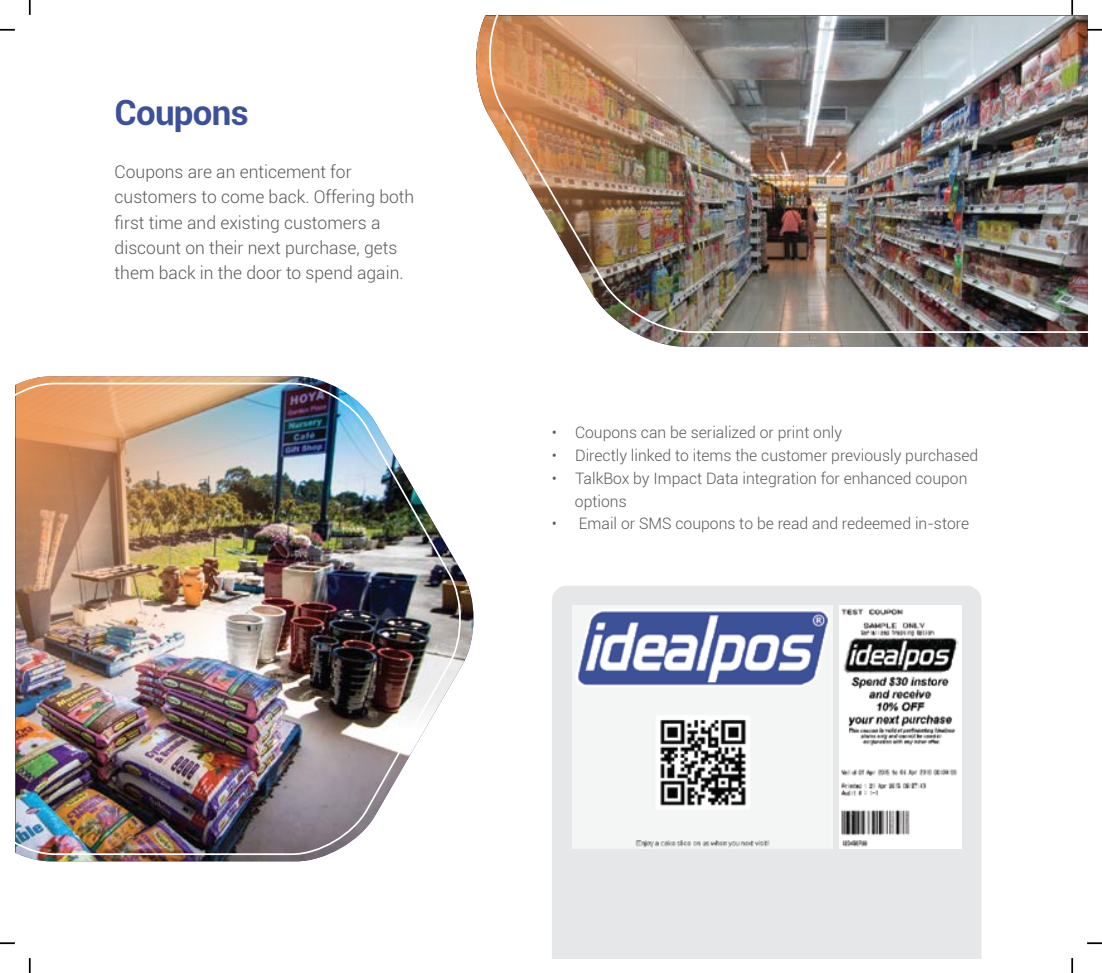
<style>
.page{position:relative;width:1102px;height:973px;background:#fff}
.page>*{position:absolute;margin:0;border:0;box-sizing:border-box;transform-origin:0 0}
.t1{font:700 34.82px "Roboto";letter-spacing:-.02em;color:#3c519a}
.t2{font:300 17.5px/25.2px "Roboto";color:#58595b}
.t3{font:300 15.75px/22.8px "Roboto";color:#58595b}
</style>
<div class="page">
<img style="left:745px;top:334px;width:342px;height:12px">
<img style="left:476px;top:21px;width:269px;height:325px">
<img style="left:483px;top:16px;width:604px;height:318px">
<img style="left:20px;top:378px;width:454px;height:483px">
<img style="left:16px;top:382px;width:450px;height:473px">
<div style="left:552px;top:586px;width:429px;height:372px;background:#e6e7e8"></div>
<img style="left:839px;top:605px;width:122px;height:243px">
<img style="left:572px;top:605px;width:260px;height:243px">
<svg style="left:0;top:29px;width:15px;height:2px"></svg>
<svg style="left:29px;top:0;width:2px;height:15px"></svg>
<svg style="left:1071px;top:0;width:1px;height:15px"></svg>
<svg style="left:1086px;top:29px;width:15px;height:2px"></svg>
<svg style="left:1087px;top:942px;width:14px;height:1px"></svg>
<svg style="left:1071px;top:958px;width:1px;height:14px"></svg>
<svg style="left:29px;top:958px;width:2px;height:14px"></svg>
<svg style="left:0;top:942px;width:15px;height:1px"></svg>
<h1 class="t1" style="left:115px;top:88px;width:135px">Coupons</h1>
<p class="t2" style="left:115px;top:159px;width:301px">Coupons are an enticement for customers to come back. Offering both first time and existing customers a discount on their next purchase, gets them back in the door to spend again.</p>
<p class="t3" style="left:552px;top:421px;width:292px">• Coupons can be serialized or print only</p>
<p class="t3" style="left:552px;top:443px;width:428px">• Directly linked to items the customer previously purchased</p>
<p class="t3" style="left:575px;top:466px;width:394px;text-indent:-23px">• TalkBox by Impact Data integration for enhanced coupon options</p>
<p class="t3" style="left:552px;top:512px;width:419px">• Email or SMS coupons to be read and redeemed in-store</p>
</div>
